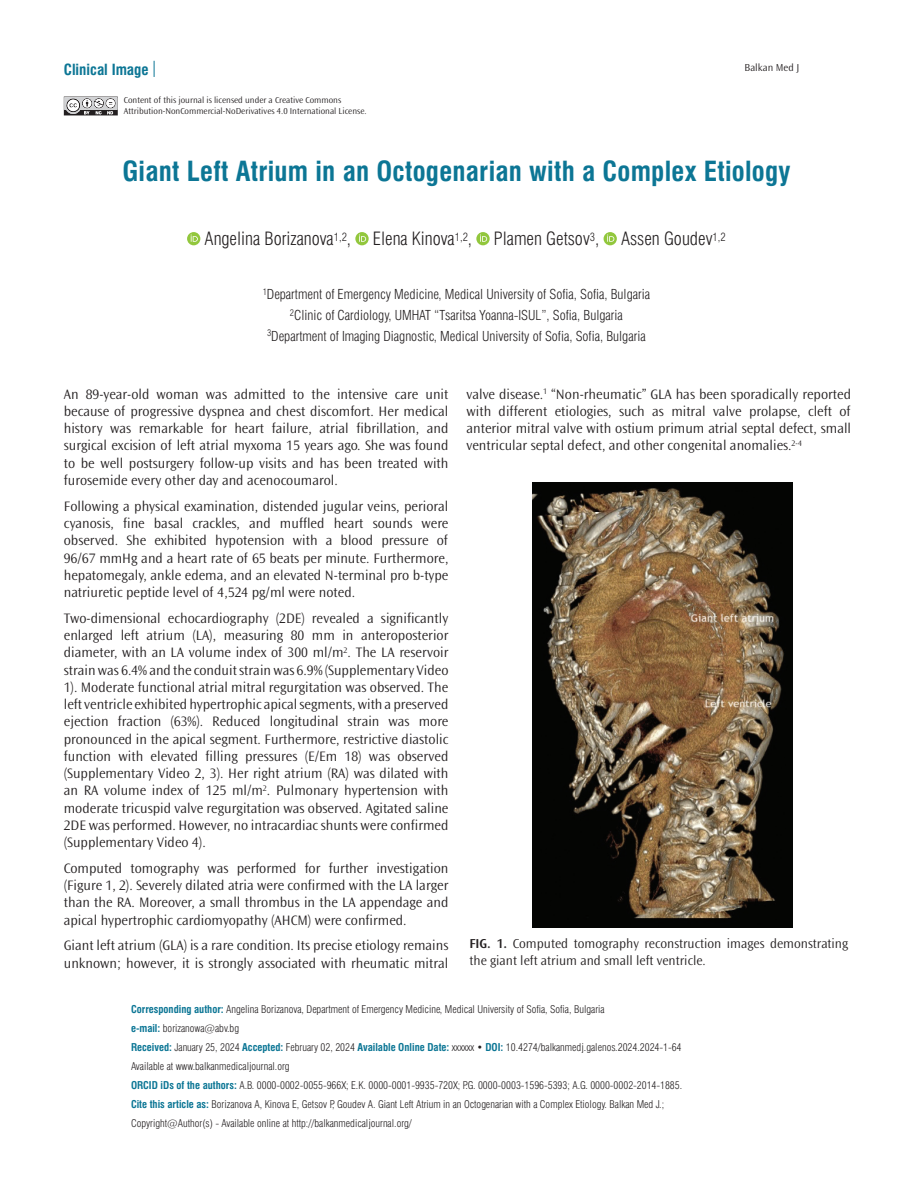
<style>
.page{position:relative;width:915px;height:1191px;background:#fff}
.page>*{position:absolute;margin:0;border:0;box-sizing:border-box;transform-origin:0 0}
.BASLIK{font:27px "Swiss Condensed Bold Tr";letter-spacing:.01em;color:#0c7695}
.YAZARLAR{font:18px "Swiss Condensed Light Tr";color:#231f20}
.t1{font:15px "Swiss Condensed Bold Tr";color:#0c7695}
.YAZI{font:300 14.25px/17.2px "Ocean Sans Std";color:#231f20;text-align:justify}
.KURUM{font:13.5px "Swiss Condensed Light Tr";color:#231f20}
.RESİM-ALTI{font:300 13.5px/16.5px "Ocean Sans Std";color:#231f20}
.ADRES-KISMI{font:10.5px "Swiss Condensed Light Tr";color:#231f20}
.t2{font:300 10.5px "Ocean Sans Std";color:#231f20}
.t3{font:300 9px/10.5px "Ocean Sans Std";color:#231f20}
.s1{font-weight:600}
.s2{font-family:"Swiss Condensed Bold Tr";color:#0c7695}
</style>
<div class="page">
<svg style="left:154px;top:61px;width:1px;height:16px"></svg>
<svg style="left:64px;top:97px;width:54px;height:18px"></svg>
<div style="left:187px;top:232px;width:13px;height:13px;background:#92c73d;border-radius:50%"></div>
<svg style="left:190px;top:234px;width:8px;height:8px"></svg>
<svg style="left:355px;top:232px;width:13px;height:13px"></svg>
<svg style="left:359px;top:234px;width:7px;height:8px"></svg>
<svg style="left:476px;top:232px;width:13px;height:13px"></svg>
<svg style="left:479px;top:234px;width:8px;height:8px"></svg>
<svg style="left:603px;top:232px;width:13px;height:13px"></svg>
<svg style="left:607px;top:234px;width:7px;height:8px"></svg>
<img style="left:532px;top:482px;width:260px;height:445px">
<p class="t1" style="left:64px;top:61px;width:86px">Clinical Image</p>
<p class="t3" style="left:124px;top:95px;width:244px">Content of this journal is licensed under a Creative Commons<br>Attribution-NonCommercial-NoDerivatives 4.0 International License.</p>
<p class="t2" style="left:744px;top:62px;width:56px">Balkan Med J</p>
<p class="BASLIK" style="left:122px;top:155px;width:669px">Giant Left Atrium in an Octogenarian with a Complex Etiology</p>
<p class="YAZARLAR" style="left:204px;top:228px;width:522px">Angelina Borizanova<sup>1,2</sup>, Elena Kinova<sup>1,2</sup>, Plamen Getsov<sup>3</sup>, Assen Goudev<sup>1,2</sup></p>
<p class="KURUM" style="left:262px;top:286px;width:389px"><sup>1</sup>Department of Emergency Medicine, Medical University of Sofia, Sofia, Bulgaria</p>
<p class="KURUM" style="left:290px;top:307px;width:334px"><sup>2</sup>Clinic of Cardiology, UMHAT “Tsaritsa Yoanna-ISUL”, Sofia, Bulgaria</p>
<p class="KURUM" style="left:267px;top:328px;width:380px"><sup>3</sup>Department of Imaging Diagnostic, Medical University of Sofia, Sofia, Bulgaria</p>
<p class="YAZI" style="left:64px;top:385px;width:386px">An 89-year-old woman was admitted to the intensive care unit because of progressive dyspnea and chest discomfort. Her medical history was remarkable for heart failure, atrial fibrillation, and surgical excision of left atrial myxoma 15 years ago. She was found to be well postsurgery follow-up visits and has been treated with furosemide every other day and acenocoumarol.</p>
<p class="YAZI" style="left:64px;top:497px;width:386px">Following a physical examination, distended jugular veins, perioral cyanosis, fine basal crackles, and muffled heart sounds were observed. She exhibited hypotension with a blood pressure of 96/67 mmHg and a heart rate of 65 beats per minute. Furthermore, hepatomegaly, ankle edema, and an elevated N-terminal pro b-type natriuretic peptide level of 4,524 pg/ml were noted.</p>
<p class="YAZI" style="left:64px;top:609px;width:386px">Two-dimensional echocardiography (2DE) revealed a significantly enlarged left atrium (LA), measuring 80 mm in anteroposterior diameter, with an LA volume index of 300 ml/m<sup>2</sup>. The LA reservoir strain was 6.4% and the conduit strain was 6.9% (Supplementary Video 1). Moderate functional atrial mitral regurgitation was observed. The left ventricle exhibited hypertrophic apical segments, with a preserved ejection fraction (63%). Reduced longitudinal strain was more pronounced in the apical segment. Furthermore, restrictive diastolic function with elevated filling pressures (E/Em 18) was observed (Supplementary Video 2, 3). Her right atrium (RA) was dilated with an RA volume index of 125 ml/m<sup>2</sup>. Pulmonary hypertension with moderate tricuspid valve regurgitation was observed. Agitated saline 2DE was performed. However, no intracardiac shunts were confirmed (Supplementary Video 4).</p>
<p class="YAZI" style="left:64px;top:859px;width:386px">Computed tomography was performed for further investigation (Figure 1, 2). Severely dilated atria were confirmed with the LA larger than the RA. Moreover, a small thrombus in the LA appendage and apical hypertrophic cardiomyopathy (AHCM) were confirmed.</p>
<p class="YAZI" style="left:64px;top:937px;width:386px">Giant left atrium (GLA) is a rare condition. Its precise etiology remains unknown; however, it is strongly associated with rheumatic mitral</p>
<p class="YAZI" style="left:466px;top:385px;width:386px">valve disease.<sup>1</sup> “Non-rheumatic” GLA has been sporadically reported with different etiologies, such as mitral valve prolapse, cleft of anterior mitral valve with ostium primum atrial septal defect, small ventricular septal defect, and other congenital anomalies.<sup>2-4</sup></p>
<p class="RESİM-ALTI" style="left:469px;top:936px;width:380px"><span class="s1">FIG. 1.</span> Computed tomography reconstruction images demonstrating the giant left atrium and small left ventricle.</p>
<p class="ADRES-KISMI" style="left:131px;top:1003px;width:475px"><span class="s2">Corresponding author:</span> Angelina Borizanova, Department of Emergency Medicine, Medical University of Sofia, Sofia, Bulgaria</p>
<p class="ADRES-KISMI" style="left:131px;top:1022px;width:110px"><span class="s2">e-mail:</span> borizanowa@abv.bg</p>
<p class="ADRES-KISMI" style="left:131px;top:1041px;width:552px"><span class="s2">Received:</span> January 25, 2024 <span class="s2">Accepted:</span> February 02, 2024 <span class="s2">Available Online Date:</span> xxxxxx • <span class="s2">DOI:</span> 10.4274/balkanmedj.galenos.2024.2024-1-64</p>
<p class="ADRES-KISMI" style="left:131px;top:1060px;width:160px">Available at www.balkanmedicaljournal.org</p>
<p class="ADRES-KISMI" style="left:131px;top:1079px;width:552px"><span class="s2">ORCID iDs of the authors:</span> A.B. 0000-0002-0055-966X; E.K. 0000-0001-9935-720X; P.G. 0000-0003-1596-5393; A.G. 0000-0002-2014-1885.</p>
<p class="ADRES-KISMI" style="left:131px;top:1098px;width:534px"><span class="s2">Cite this article as:</span> Borizanova A, Kinova E, Getsov P, Goudev A. Giant Left Atrium in an Octogenarian with a Complex Etiology. Balkan Med J.;</p>
<p class="ADRES-KISMI" style="left:131px;top:1117px;width:282px">Copyright@Author(s) - Available online at http://balkanmedicaljournal.org/</p>
</div>
